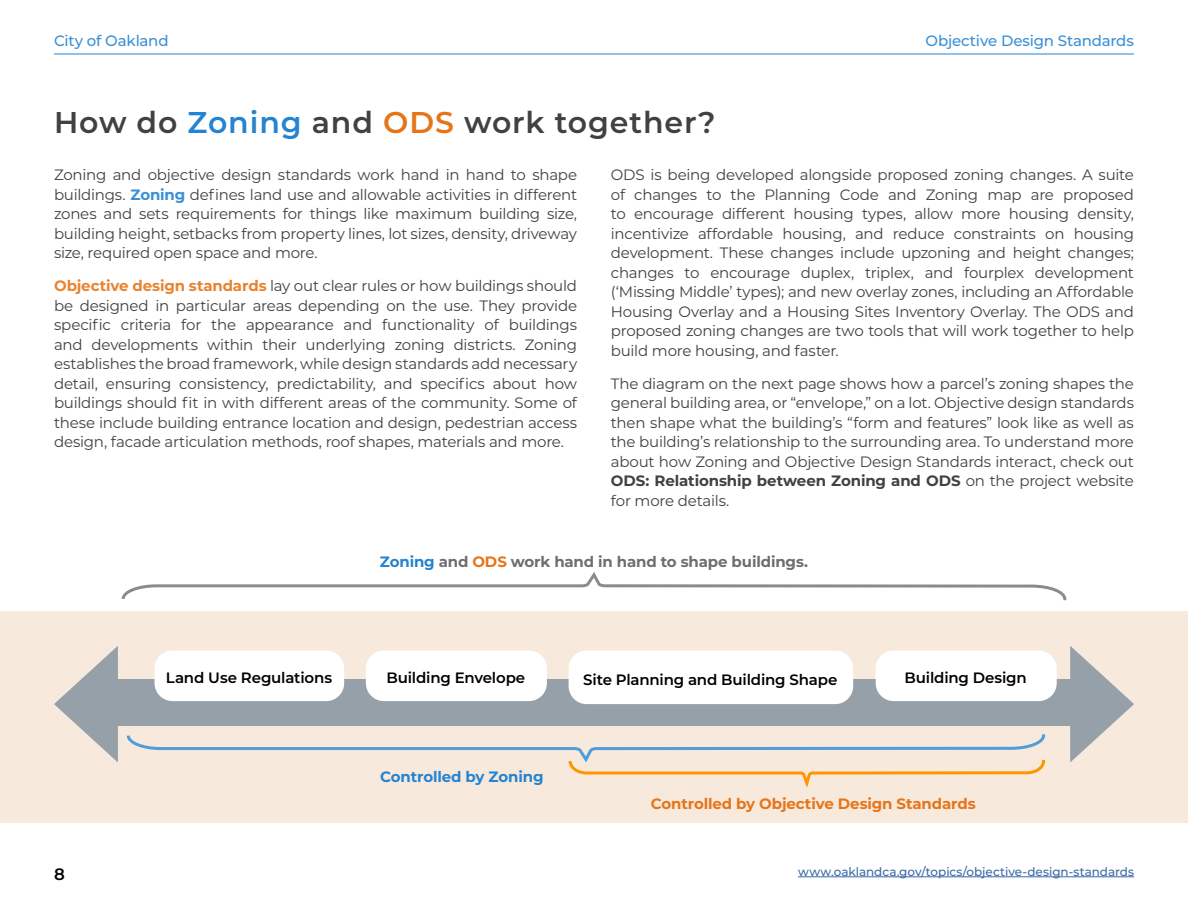
<style>
.page{position:relative;width:1188px;height:918px;background:#fff}
.page>*{position:absolute;margin:0;border:0;box-sizing:border-box;transform-origin:0 0}
.t1{font:600 30px "Montserrat";letter-spacing:.03em;color:#414042}
.t2{font:600 16.5px "Montserrat";color:#000}
.t3{font:15px/19.5px "Montserrat";letter-spacing:-.015em;color:#414042;text-align:justify}
.t4{font:600 15px "Montserrat";letter-spacing:-.01em;color:#000}
.t5{font:700 15px "Montserrat";letter-spacing:-.01em;color:#6d6e71}
.t6{font:500 15px "Montserrat";letter-spacing:-.015em;color:#3a90d6}
.t7{font:700 15px "Montserrat";letter-spacing:-.01em;color:#e6751a}
.t8{font:700 15px "Montserrat";letter-spacing:-.01em;color:#2484d1}
.t9{font:500 12px "Montserrat";letter-spacing:-.005em;color:#3a68a5}
.s1{color:#2484d1}
.s2{color:#e6751a}
.s3{font-weight:700}
.s4{font-weight:700;color:#3a90d6}
.s5{font-weight:700;color:#e88330}
</style>
<div class="page">
<hr style="left:54px;top:54px;width:1080px;height:1px;background:#2484d1">
<hr style="left:798px;top:877px;width:336px;height:1px;background:#3a68a5">
<div style="left:0;top:611px;width:1188px;height:212px;background:#f7e9dc"></div>
<div style="left:89px;top:679px;width:1003px;height:46px;background:#95a0a9"></div>
<svg style="left:54px;top:646px;width:64px;height:117px"></svg>
<svg style="left:1070px;top:646px;width:64px;height:117px"></svg>
<div style="left:154px;top:650px;width:190px;height:51px;background:#fff;border-radius:18px"></div>
<div style="left:366px;top:650px;width:181px;height:51px;background:#fff;border-radius:18px"></div>
<div style="left:569px;top:650px;width:284px;height:54px;background:#fff;border-radius:18px"></div>
<div style="left:876px;top:650px;width:181px;height:51px;background:#fff;border-radius:18px"></div>
<svg style="left:126px;top:734px;width:920px;height:54px"></svg>
<svg style="left:121px;top:572px;width:946px;height:29px"></svg>
<p class="t6" style="left:54px;top:30px;width:116px">City of Oakland</p>
<p class="t6" style="left:926px;top:30px;width:210px">Objective Design Standards</p>
<h1 class="t1" style="left:54px;top:101px;width:663px">How do <span class="s1">Zoning</span> and <span class="s2">ODS</span> work together?</h1>
<p class="t3" style="left:611px;top:165px;width:525px">ODS is being developed alongside proposed zoning changes. A suite of changes to the Planning Code and Zoning map are proposed to encourage different housing types, allow more housing density, incentivize affordable housing, and reduce constraints on housing development. These changes include upzoning and height changes; changes to encourage duplex, triplex, and fourplex development (‘Missing Middle’ types); and new overlay zones, including an Affordable Housing Overlay and a Housing Sites Inventory Overlay. The ODS and proposed zoning changes are two tools that will work together to help build more housing, and faster.</p>
<p class="t3" style="left:611px;top:373px;width:525px">The diagram on the next page shows how a parcel’s zoning shapes the general building area, or “envelope,” on a lot. Objective design standards then shape what the building’s “form and features” look like as well as the building’s relationship to the surrounding area. To understand more about how Zoning and Objective Design Standards interact, check out <span class="s3">ODS: Relationship between Zoning and ODS</span> on the project website for more details.</p>
<p class="t3" style="left:54px;top:165px;width:525px">Zoning and objective design standards work hand in hand to shape buildings. <span class="s4">Zoning</span> defines land use and allowable activities in different zones and sets requirements for things like maximum building size, building height, setbacks from property lines, lot sizes, density, driveway size, required open space and more.</p>
<p class="t3" style="left:54px;top:276px;width:525px"><span class="s5">Objective design standards</span> lay out clear rules or how buildings should be designed in particular areas depending on the use. They provide specific criteria for the appearance and functionality of buildings and developments within their underlying zoning districts. Zoning establishes the broad framework, while design standards add necessary detail, ensuring consistency, predictability, and specifics about how buildings should fit in with different areas of the community. Some of these include building entrance location and design, pedestrian access design, facade articulation methods, roof shapes, materials and more.</p>
<p class="t5" style="left:380px;top:551px;width:430px"><span class="s1">Zoning</span> and <span class="s2">ODS</span> work hand in hand to shape buildings.</p>
<p class="t4" style="left:166px;top:667px;width:168px">Land Use Regulations</p>
<p class="t4" style="left:386px;top:667px;width:140px">Building Envelope</p>
<p class="t4" style="left:583px;top:669px;width:256px">Site Planning and Building Shape</p>
<p class="t4" style="left:905px;top:667px;width:124px">Building Design</p>
<p class="t2" style="left:54px;top:863px;width:12px">8</p>
<p class="t8" style="left:380px;top:766px;width:165px">Controlled by Zoning</p>
<p class="t7" style="left:651px;top:793px;width:327px">Controlled by Objective Design Standards</p>
<p class="t9" style="left:798px;top:863px;width:338px">www.oaklandca.gov/topics/objective-design-standards</p>
</div>
